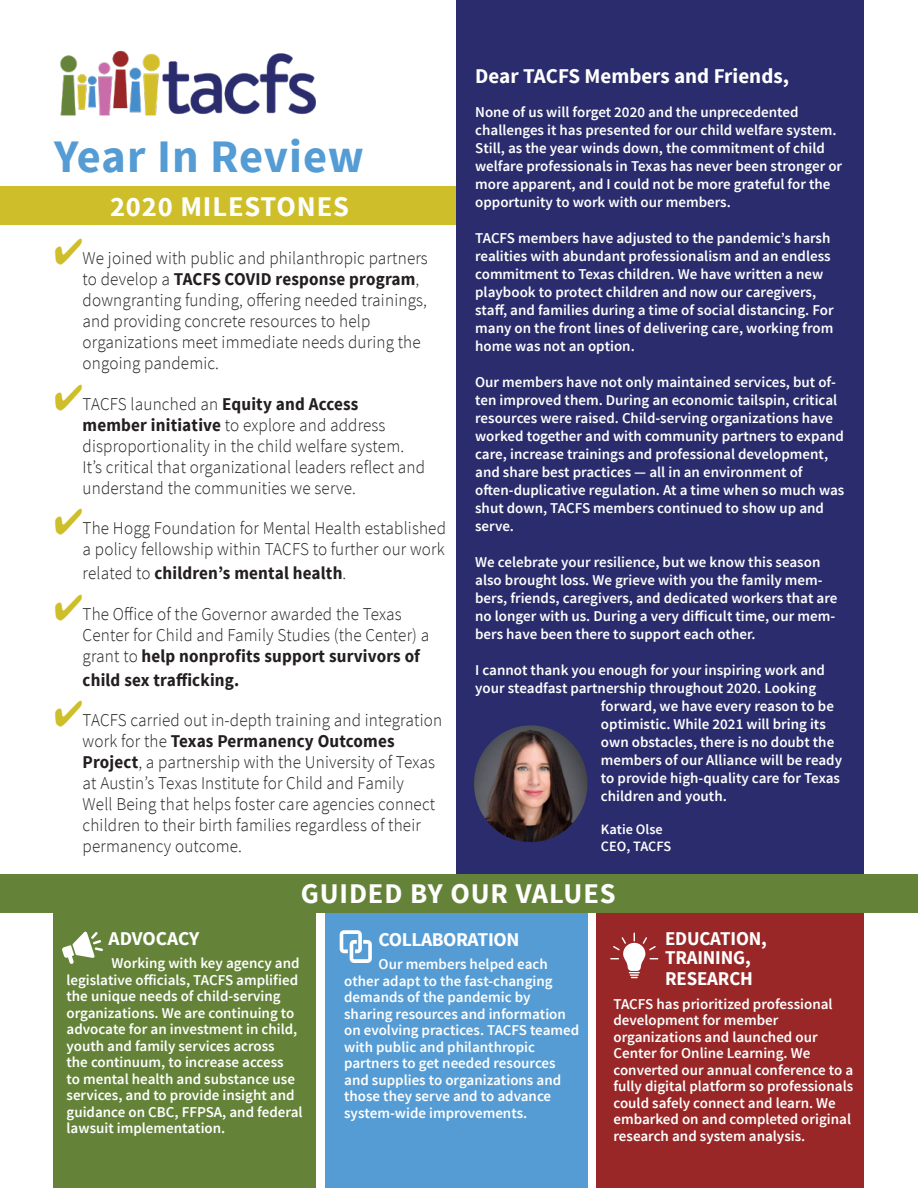
<style>
.page{position:relative;width:918px;height:1188px;background:#fff}
.page>*{position:absolute;margin:0;border:0;box-sizing:border-box;transform-origin:0 0}
.t1{font:700 46.5px "Source Sans Pro";letter-spacing:.015em;color:#559cd4}
.t2{font:700 28.5px "Source Sans Pro";letter-spacing:.03em;color:#fff}
.t3{font:700 21px "Source Sans Pro";color:#fff}
.t4{font:700 19.5px/20.2px "Source Sans Pro";letter-spacing:-.01em;color:#fff}
.t5{font:300 18px/21px "Source Sans Pro";letter-spacing:.01em;color:#231f20;scale:.95 1}
.t6{font:700 18px "Source Sans Pro";letter-spacing:.01em;color:#231f20;scale:.95 1}
.t7{font:600 15px/16.5px "Source Sans Pro";color:#fff}
.t8{font:600 14.25px "Source Sans Pro";color:#fff}
.s1{color:#cebe29}
.s2{font-weight:700}
.s3{font-weight:300}
</style>
<div class="page">
<div style="left:0;top:186px;width:469px;height:38px;background:#cebe29"></div>
<div style="left:457px;top:0;width:407px;height:875px;background:#2a2c6d"></div>
<img style="left:60px;top:50px;width:256px;height:66px">
<img style="left:474px;top:725px;width:113px;height:117px">
<div style="left:53px;top:910px;width:263px;height:278px;background:#648338"></div>
<div style="left:326px;top:910px;width:262px;height:278px;background:#559cd4"></div>
<div style="left:597px;top:910px;width:267px;height:278px;background:#992727"></div>
<svg style="left:62px;top:931px;width:41px;height:33px"></svg>
<svg style="left:340px;top:930px;width:32px;height:33px"></svg>
<svg style="left:610px;top:933px;width:48px;height:45px"></svg>
<div style="left:0;top:875px;width:918px;height:38px;background:#648338"></div>
<p class="t1" style="left:54px;top:126px;width:311px">Year In Review</p>
<p class="t2" style="left:110px;top:188px;width:241px">2020 MILESTONES</p>
<p class="t5" style="left:83px;top:248px;width:365px;text-indent:-29px"><span class="s1">✔</span>We joined with public and philanthropic partners to develop a <span class="s2">TACFS COVID response program</span>, downgranting funding, offering needed trainings, and providing concrete resources to help organizations meet immediate needs during the ongoing pandemic.</p>
<p class="t5" style="left:83px;top:393px;width:362px;text-indent:-29px"><span class="s1">✔</span>TACFS launched an <span class="s2">Equity and Access member initiative</span> to explore and address disproportionality in the child welfare system.<br>It’s critical that organizational leaders reflect and understand the communities we serve.</p>
<p class="t5" style="left:54px;top:518px;width:414px;text-align:right"><span class="s1">✔</span>The Hogg Foundation for Mental Health established a policy fellowship within TACFS to further our work</p>
<p class="t6" style="left:83px;top:562px;width:279px"><span class="s3">related to</span> children’s mental health<span class="s3">.</span></p>
<p class="t5" style="left:83px;top:603px;width:367px;text-indent:-29px"><span class="s1">✔</span>The Office of the Governor awarded the Texas<br>Center for Child and Family Studies (the Center) a grant to <span class="s2">help nonprofits support survivors of</span></p>
<p class="t6" style="left:83px;top:668px;width:166px">child sex trafficking.</p>
<p class="t5" style="left:83px;top:710px;width:380px;text-indent:-29px"><span class="s1">✔</span>TACFS carried out in-depth training and integration work for the <span class="s2">Texas Permanency Outcomes Project</span>, a partnership with the University of Texas at Austin’s Texas Institute for Child and Family<br>Well Being that helps foster care agencies connect children to their birth families regardless of their permanency outcome.</p>
<p class="t3" style="left:475px;top:62px;width:315px">Dear TACFS Members and Friends,</p>
<p class="t7" style="left:475px;top:104px;width:369px;line-height:18px">None of us will forget 2020 and the unprecedented challenges it has presented for our child welfare system.<br>Still, as the year winds down, the commitment of child welfare professionals in Texas has never been stronger or more apparent, and I could not be more grateful for the opportunity to work with our members.</p>
<p class="t7" style="left:475px;top:230px;width:360px;line-height:18px">TACFS members have adjusted to the pandemic’s harsh realities with abundant professionalism and an endless commitment to Texas children. We have written a new playbook to protect children and now our caregivers, staff, and families during a time of social distancing. For many on the front lines of delivering care, working from home was not an option.</p>
<p class="t7" style="left:475px;top:374px;width:371px;line-height:18px">Our members have not only maintained services, but of&shy;ten improved them. During an economic tailspin, critical resources were raised. Child-serving organizations have worked together and with community partners to expand care, increase trainings and professional development, and share best practices — all in an environment of often-duplicative regulation. At a time when so much was shut down, TACFS members continued to show up and serve.</p>
<p class="t7" style="left:475px;top:554px;width:364px;line-height:18px">We celebrate your resilience, but we know this season also brought loss. We grieve with you the family mem&shy;bers, friends, caregivers, and dedicated workers that are no longer with us. During a very difficult time, our mem&shy;bers have been there to support each other.</p>
<p class="t7" style="left:475px;top:662px;width:351px">I cannot thank you enough for your inspiring work and</p>
<p class="t7" style="left:475px;top:680px;width:342px">your steadfast partnership throughout 2020. Looking</p>
<p class="t7" style="left:601px;top:698px;width:234px">forward, we have every reason to be</p>
<p class="t7" style="left:601px;top:716px;width:226px">optimistic. While 2021 will bring its</p>
<p class="t7" style="left:601px;top:734px;width:235px">own obstacles, there is no doubt the</p>
<p class="t7" style="left:601px;top:752px;width:243px">members of our Alliance will be ready</p>
<p class="t7" style="left:601px;top:770px;width:241px">to provide high-quality care for Texas</p>
<p class="t7" style="left:601px;top:788px;width:127px">children and youth.</p>
<p class="t8" style="left:601px;top:820px;width:63px">Katie Olse</p>
<p class="t8" style="left:601px;top:837px;width:72px">CEO, TACFS</p>
<p class="t2" style="left:301px;top:875px;width:317px">GUIDED BY OUR VALUES</p>
<p class="t4" style="left:109px;top:929px;width:92px">ADVOCACY</p>
<p class="t7" style="left:67px;top:955px;width:238px;text-indent:45px">Working with key agency and legislative officials, TACFS amplified the unique needs of child-serving organizations. We are continuing to advocate for an investment in child, youth and family services across<br>the continuum, to increase access<br>to mental health and substance use services, and to provide insight and guidance on CBC, FFPSA, and federal lawsuit implementation.</p>
<p class="t4" style="left:379px;top:930px;width:142px">COLLABORATION</p>
<p class="t7" style="left:344px;top:956px;width:237px;text-indent:34px">Our members helped each other adapt to the fast-changing demands of the pandemic by sharing resources and information on evolving practices. TACFS teamed with public and philanthropic partners to get needed resources and supplies to organizations and those they serve and to advance system-wide improvements.</p>
<p class="t4" style="left:665px;top:929px;width:103px">EDUCATION,<br>TRAINING,<br>RESEARCH</p>
<p class="t7" style="left:614px;top:996px;width:241px">TACFS has prioritized professional development for member organizations and launched our Center for Online Learning. We converted our annual conference to a fully digital platform so professionals could safely connect and learn. We embarked on and completed original research and system analysis.</p>
</div>
